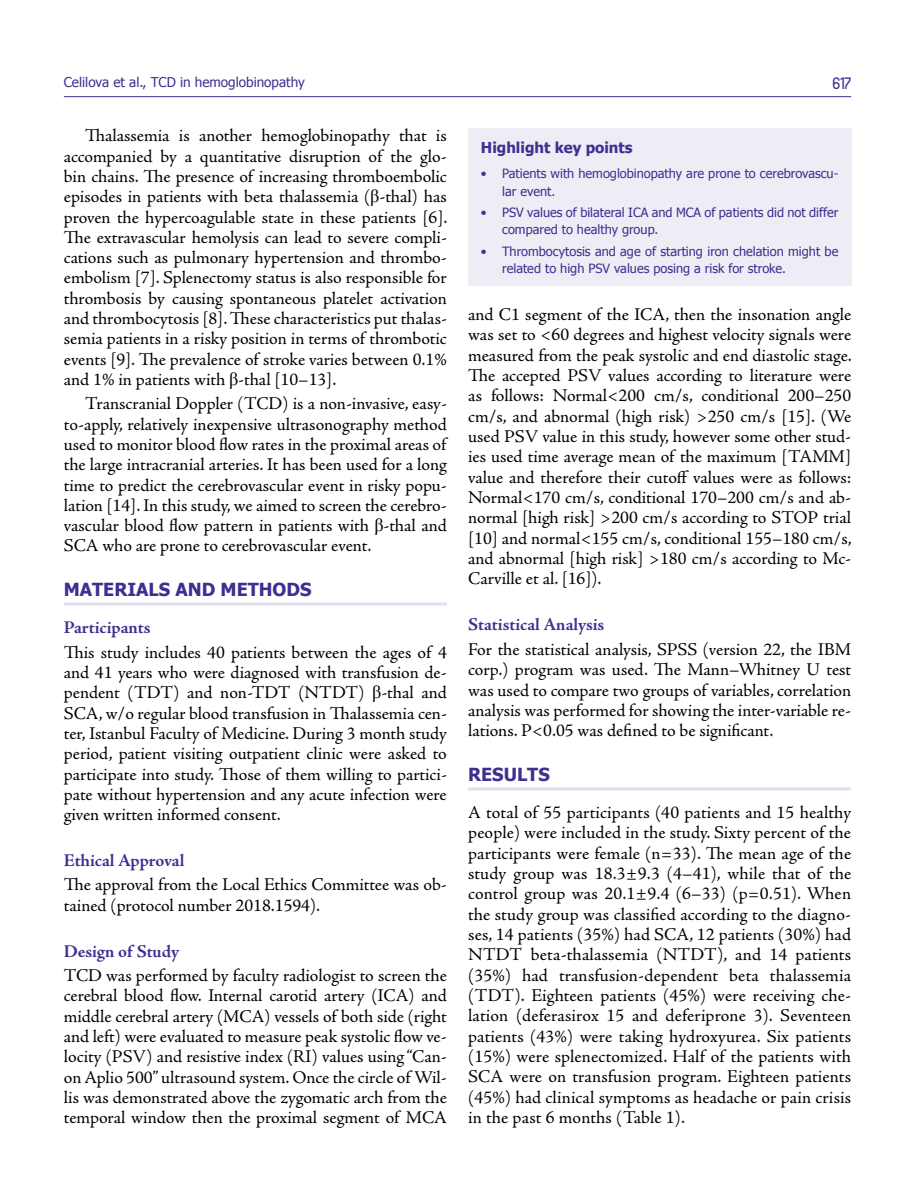
<style>
.page{position:relative;width:915px;height:1191px;background:#fff}
.page>*{position:absolute;margin:0;border:0;box-sizing:border-box;transform-origin:0 0}
.t1{font:18px/20.2px "Adobe Jenson Pro";color:#000;text-align:justify}
.t2{font:700 18px "Adobe Jenson Pro";letter-spacing:-.005em;color:#3c3091}
.t3{font:700 18px "Tahoma";color:#3c3091}
.t4{font:500 16.5px "Circula";color:#3c3091}
.t5{font:700 15px "Tahoma";color:#3c3091}
.t6{font:13.5px "Tahoma";color:#3c3091}
.t7{font:12.75px/17.2px "Tahoma";color:#3c3091}
.s1{font-family:"Times New Roman"}
</style>
<div class="page">
<hr style="left:64px;top:96px;width:786px;height:1px;background:#3c3091">
<hr style="left:64px;top:602px;width:382px;height:3px;background:#e1dfef">
<hr style="left:468px;top:787px;width:382px;height:3px;background:#e1dfef">
<div style="left:468px;top:128px;width:382px;height:158px;background:#eeedf5"></div>
<p class="t6" style="left:64px;top:73px;width:242px">Celilova et al., TCD in hemoglobinopathy</p>
<p class="t4" style="left:832px;top:73px;width:20px">617</p>
<p class="t1" style="left:64px;top:126px;width:385px;text-indent:21px">Thalassemia is another hemoglobinopathy that is accompanied by a quantitative disruption of the glo&shy;bin chains. The presence of increasing thromboembolic episodes in patients with beta thalassemia (<span class="s1">β</span>-thal) has proven the hypercoagulable state in these patients [6].<br>The extravascular hemolysis can lead to severe compli&shy;cations such as pulmonary hypertension and thrombo&shy;embolism [7]. Splenectomy status is also responsible for thrombosis by causing spontaneous platelet activation and thrombocytosis [8]. These characteristics put thalas&shy;semia patients in a risky position in terms of thrombotic events [9]. The prevalence of stroke varies between 0.1% and 1% in patients with <span class="s1">β</span>-thal [10–13].</p>
<p class="t1" style="left:64px;top:394px;width:384px;text-indent:21px">Transcranial Doppler (TCD) is a non-invasive, easy&shy;to-apply, relatively inexpensive ultrasonography method used to monitor blood flow rates in the proximal areas of the large intracranial arteries. It has been used for a long time to predict the cerebrovascular event in risky popu&shy;lation [14]. In this study, we aimed to screen the cerebro&shy;vascular blood flow pattern in patients with <span class="s1">β</span>-thal and SCA who are prone to cerebrovascular event.</p>
<p class="t3" style="left:64px;top:577px;width:249px">MATERIALS AND METHODS</p>
<p class="t2" style="left:64px;top:617px;width:88px">Participants</p>
<p class="t1" style="left:64px;top:642px;width:384px">This study includes 40 patients between the ages of 4 and 41 years who were diagnosed with transfusion de&shy;pendent (TDT) and non-TDT (NTDT) <span class="s1">β</span>-thal and SCA, w/o regular blood transfusion in Thalassemia cen&shy;ter, Istanbul Faculty of Medicine. During 3 month study period, patient visiting outpatient clinic were asked to participate into study. Those of them willing to partici&shy;pate without hypertension and any acute infection were given written informed consent.</p>
<p class="t2" style="left:64px;top:850px;width:122px">Ethical Approval</p>
<p class="t1" style="left:64px;top:875px;width:384px">The approval from the Local Ethics Committee was ob&shy;tained (protocol number 2018.1594).</p>
<p class="t2" style="left:64px;top:940px;width:117px">Design of Study</p>
<p class="t1" style="left:64px;top:965px;width:384px">TCD was performed by faculty radiologist to screen the cerebral blood flow. Internal carotid artery (ICA) and middle cerebral artery (MCA) vessels of both side (right and left) were evaluated to measure peak systolic flow ve&shy;locity (PSV) and resistive index (RI) values using “Can&shy;on Aplio 500” ultrasound system. Once the circle of Wil&shy;lis was demonstrated above the zygomatic arch from the temporal window then the proximal segment of MCA</p>
<p class="t5" style="left:480px;top:137px;width:153px">Highlight key points</p>
<p class="t7" style="left:502px;top:165px;width:337px;text-indent:-21px">• Patients with hemoglobinopathy are prone to cerebrovascu&shy;lar event.</p>
<p class="t7" style="left:502px;top:203px;width:337px;text-indent:-21px">• PSV values of bilateral ICA and MCA of patients did not differ compared to healthy group.</p>
<p class="t7" style="left:502px;top:242px;width:337px;text-indent:-21px">• Thrombocytosis and age of starting iron chelation might be related to high PSV values posing a risk for stroke.</p>
<p class="t1" style="left:468px;top:305px;width:385px">and C1 segment of the ICA, then the insonation angle was set to &lt;60 degrees and highest velocity signals were measured from the peak systolic and end diastolic stage.<br>The accepted PSV values according to literature were as follows: Normal&lt;200 cm/s, conditional 200–250 cm/s, and abnormal (high risk) &gt;250 cm/s [15]. (We used PSV value in this study, however some other stud&shy;ies used time average mean of the maximum [TAMM] value and therefore their cutoff values were as follows:<br>Normal&lt;170 cm/s, conditional 170–200 cm/s and ab&shy;normal [high risk] &gt;200 cm/s according to STOP trial [10] and normal&lt;155 cm/s, conditional 155–180 cm/s, and abnormal [high risk] &gt;180 cm/s according to Mc-Carville et al. [16]).</p>
<p class="t2" style="left:468px;top:614px;width:138px">Statistical Analysis</p>
<p class="t1" style="left:468px;top:639px;width:384px">For the statistical analysis, SPSS (version 22, the IBM corp.) program was used. The Mann–Whitney U test was used to compare two groups of variables, correlation analysis was performed for showing the inter-variable re&shy;lations. P&lt;0.05 was defined to be significant.</p>
<p class="t3" style="left:468px;top:761px;width:83px">RESULTS</p>
<p class="t1" style="left:468px;top:802px;width:384px">A total of 55 participants (40 patients and 15 healthy people) were included in the study. Sixty percent of the participants were female (n=33). The mean age of the study group was 18.3±9.3 (4–41), while that of the control group was 20.1±9.4 (6–33) (p=0.51). When the study group was classified according to the diagno&shy;ses, 14 patients (35%) had SCA, 12 patients (30%) had NTDT beta-thalassemia (NTDT), and 14 patients (35%) had transfusion-dependent beta thalassemia (TDT). Eighteen patients (45%) were receiving che&shy;lation (deferasirox 15 and deferiprone 3). Seventeen patients (43%) were taking hydroxyurea. Six patients (15%) were splenectomized. Half of the patients with SCA were on transfusion program. Eighteen patients (45%) had clinical symptoms as headache or pain crisis in the past 6 months (Table 1).</p>
</div>
